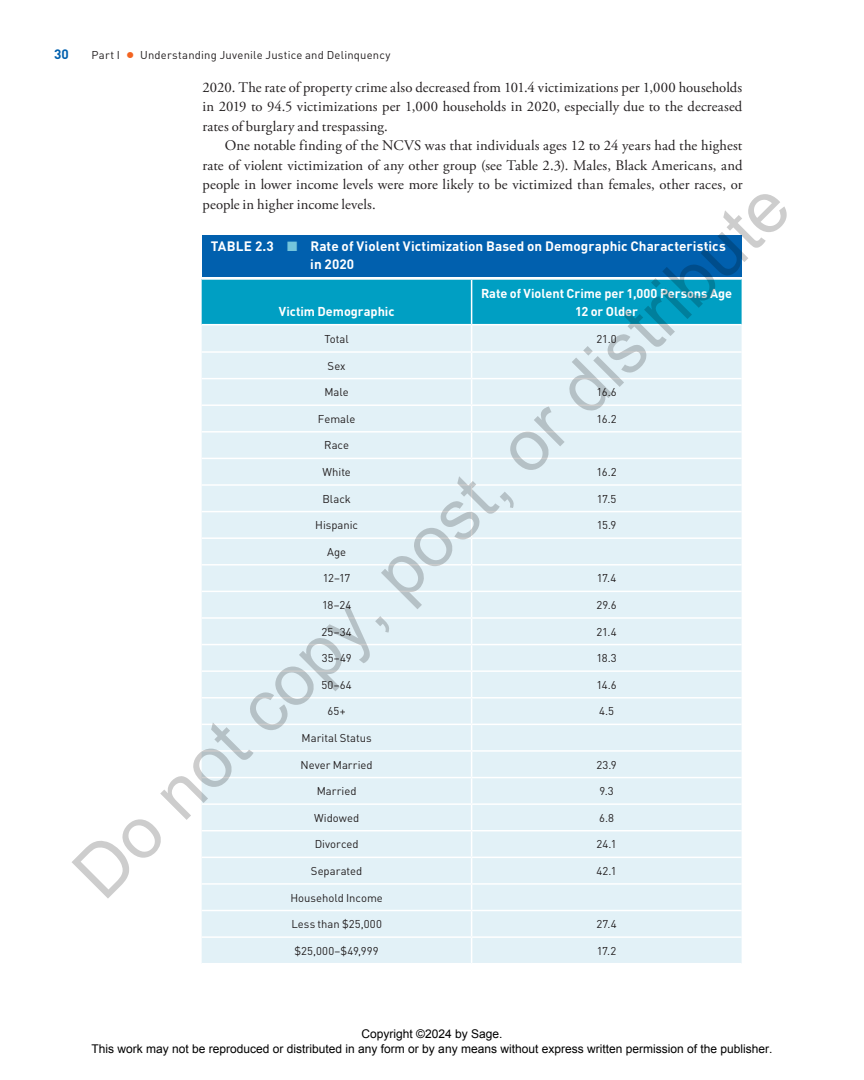
<style>
.page{position:relative;width:864px;height:1080px;background:#fff}
.page>*{position:absolute;margin:0;border:0;box-sizing:border-box;transform-origin:0 0}
.t1{font:72px "Arial";color:rgb(0 0 0/.2)}
.t2{font:14.7px/19.5px "Adobe Garamond Pro";letter-spacing:.01em;color:#231f20;text-align:justify}
.t3{font:700 13.5px/18px "DIN Pro";letter-spacing:.005em;color:#fff}
.t4{font:700 13.5px "DIN Pro";color:#0160ae}
.t5{font:700 12.75px/18px "DIN Pro";letter-spacing:-.005em;color:#fff;text-align:center}
.t6{font:12px/14.4px "Arial";color:#000;text-align:center}
.t7{font:11.25px "DIN Pro";letter-spacing:.005em;color:#231f20}
.s1{font-family:"STIX General";font-size:15.75px;color:#f36421}
.s2{color:#74c5dc}
</style>
<div class="page">
<svg style="left:202px;top:280px;width:540px;height:683px;background:#d4ecf4"></svg>
<hr style="left:202px;top:324px;width:270px;height:1px;background:#fff">
<hr style="left:472px;top:324px;width:270px;height:1px;background:#fff">
<div style="left:202px;top:235px;width:540px;height:42px;background:#0160ae"></div>
<p class="t4" style="left:54px;top:42px;width:16px">30</p>
<p class="t7" style="left:91px;top:46px;width:301px">Part I <span class="s1">•</span> Understanding Juvenile Justice and Delinquency</p>
<p class="t2" style="left:202px;top:78px;width:541px">2020. The rate of property crime also decreased from 101.4 victimizations per 1,000 households in 2019 to 94.5 victimizations per 1,000 households in 2020, especially due to the decreased rates of burglary and trespassing.</p>
<p class="t2" style="left:202px;top:136px;width:542px;text-indent:22px">One notable finding of the NCVS was that individuals ages 12 to 24 years had the highest rate of violent victimization of any other group (see Table 2.3). Males, Black Americans, and people in lower income levels were more likely to be victimized than females, other races, or people in higher income levels.</p>
<h1 class="t1" style="left:53px;top:851px;width:978px;rotate:-45deg">Do not copy, post, or distribute</h1>
<p class="t3" style="left:310px;top:236px;width:417px;text-indent:-100px">TABLE 2.3 <span class="s2">■</span> Rate of Violent Victimization Based on Demographic Characteristics in 2020</p>
<p class="t5" style="left:481px;top:283px;width:253px">Rate of Violent Crime per 1,000 Persons Age<br>12 or Older</p>
<p class="t5" style="left:279px;top:301px;width:117px">Victim Demographic</p>
<p class="t7" style="left:324px;top:330px;width:26px">Total</p>
<p class="t7" style="left:597px;top:330px;width:22px">21.0</p>
<p class="t7" style="left:328px;top:357px;width:20px">Sex</p>
<p class="t7" style="left:324px;top:383px;width:26px">Male</p>
<p class="t7" style="left:597px;top:383px;width:22px">16.6</p>
<p class="t7" style="left:318px;top:410px;width:39px">Female</p>
<p class="t7" style="left:596px;top:410px;width:22px">16.2</p>
<p class="t7" style="left:324px;top:436px;width:26px">Race</p>
<p class="t7" style="left:322px;top:463px;width:30px">White</p>
<p class="t7" style="left:596px;top:463px;width:22px">16.2</p>
<p class="t7" style="left:322px;top:490px;width:30px">Black</p>
<p class="t7" style="left:597px;top:490px;width:21px">17.5</p>
<p class="t7" style="left:315px;top:516px;width:44px">Hispanic</p>
<p class="t7" style="left:597px;top:516px;width:21px">15.9</p>
<p class="t7" style="left:327px;top:543px;width:21px">Age</p>
<p class="t7" style="left:323px;top:569px;width:29px">12–17</p>
<p class="t7" style="left:597px;top:569px;width:21px">17.4</p>
<p class="t7" style="left:322px;top:596px;width:31px">18–24</p>
<p class="t7" style="left:597px;top:596px;width:22px">29.6</p>
<p class="t7" style="left:322px;top:623px;width:32px">25–34</p>
<p class="t7" style="left:597px;top:623px;width:22px">21.4</p>
<p class="t7" style="left:322px;top:649px;width:31px">35–49</p>
<p class="t7" style="left:596px;top:649px;width:22px">18.3</p>
<p class="t7" style="left:321px;top:676px;width:32px">50–64</p>
<p class="t7" style="left:596px;top:676px;width:22px">14.6</p>
<p class="t7" style="left:328px;top:702px;width:20px">65+</p>
<p class="t7" style="left:599px;top:702px;width:16px">4.5</p>
<p class="t7" style="left:302px;top:729px;width:72px">Marital Status</p>
<p class="t7" style="left:301px;top:756px;width:74px">Never Married</p>
<p class="t7" style="left:596px;top:756px;width:22px">23.9</p>
<p class="t7" style="left:317px;top:782px;width:41px">Married</p>
<p class="t7" style="left:600px;top:782px;width:16px">9.3</p>
<p class="t7" style="left:314px;top:809px;width:47px">Widowed</p>
<p class="t7" style="left:599px;top:809px;width:16px">6.8</p>
<p class="t7" style="left:315px;top:835px;width:45px">Divorced</p>
<p class="t7" style="left:597px;top:835px;width:22px">24.1</p>
<p class="t7" style="left:311px;top:862px;width:53px">Separated</p>
<p class="t7" style="left:597px;top:862px;width:22px">42.1</p>
<p class="t7" style="left:290px;top:889px;width:94px">Household Income</p>
<p class="t7" style="left:291px;top:915px;width:92px">Less than $25,000</p>
<p class="t7" style="left:597px;top:915px;width:22px">27.4</p>
<p class="t7" style="left:295px;top:942px;width:86px">$25,000–$49,999</p>
<p class="t7" style="left:597px;top:942px;width:21px">17.2</p>
<p class="t6" style="left:92px;top:1027px;width:682px">Copyright ©2024 by Sage.<br>This work may not be reproduced or distributed in any form or by any means without express written permission of the publisher.</p>
</div>
